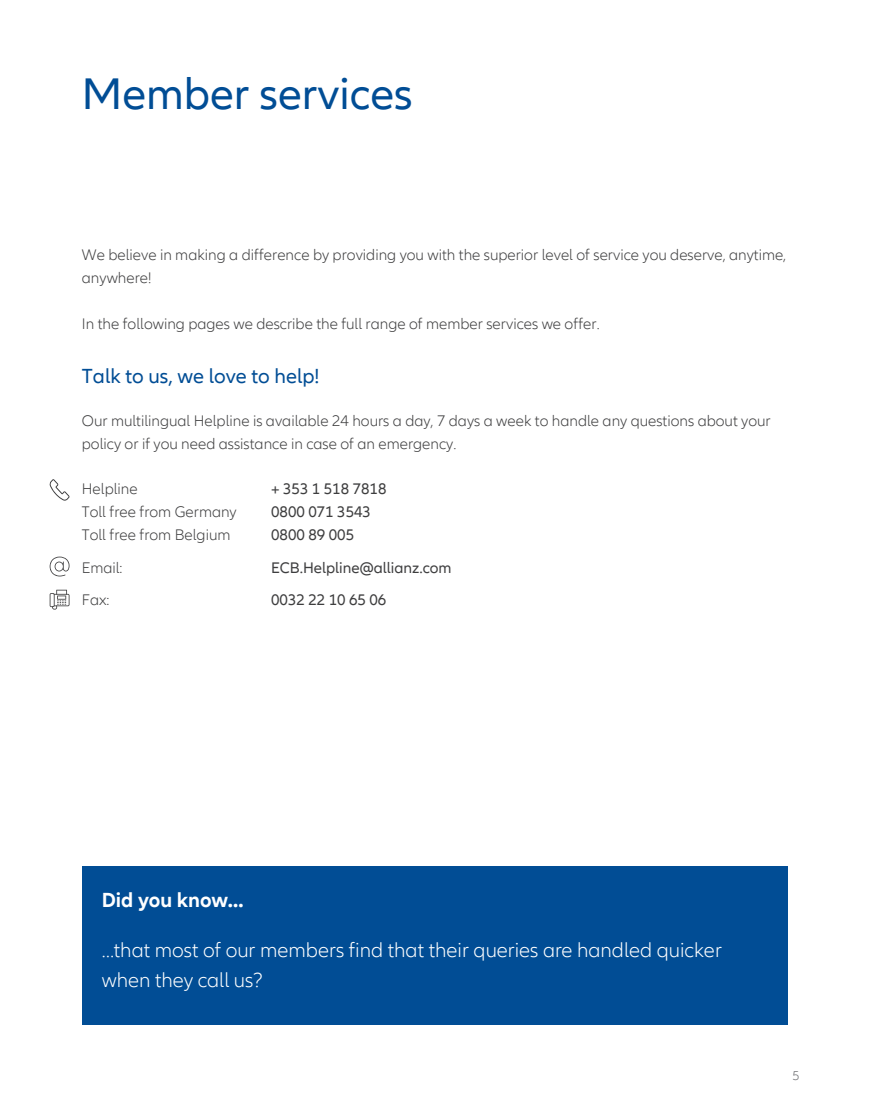
<style>
.page{position:relative;width:869px;height:1117px;background:#fff}
.page>*{position:absolute;margin:0;border:0;box-sizing:border-box;transform-origin:0 0}
.Normal_1{font:45.5px "Allianz Neo";color:#014d95}
.t1{font:300 21px/29.8px "Allianz Neo";color:#fff}
.Normal_1-2{font:21px "Allianz Neo";color:#014d95}
.t2{font:700 21px "Allianz Neo";color:#fff}
.Normal_1-3{font:300 15.75px/22.8px "Allianz Neo";color:#3e3e3f}
.Normal_1-4{font:15.75px "Allianz Neo";color:#3e3e3f}
.t3{font:300 13.12px "Allianz Neo";color:#6c6d70}
</style>
<div class="page">
<div style="left:82px;top:866px;width:704px;height:158px;background:#014d95"></div>
<svg style="left:49px;top:479px;width:21px;height:21px"></svg>
<svg style="left:50px;top:556px;width:19px;height:20px"></svg>
<div style="left:50px;top:593px;width:5px;height:14px;background:#6d6d6e;border-radius:2px"></div>
<svg style="left:50px;top:593px;width:4px;height:13px"></svg>
<svg style="left:52px;top:589px;width:17px;height:20px"></svg>
<p class="Normal_1" style="left:82px;top:68px;width:332px">Member services</p>
<p class="Normal_1-3" style="left:82px;top:244px;width:705px">We believe in making a difference by providing you with the superior level of service you deserve, anytime, anywhere!</p>
<p class="Normal_1-3" style="left:82px;top:312px;width:519px">In the following pages we describe the full range of member services we offer.</p>
<p class="Normal_1-2" style="left:82px;top:364px;width:239px">Talk to us, we love to help!</p>
<p class="Normal_1-3" style="left:82px;top:410px;width:690px">Our multilingual Helpline is available 24 hours a day, 7 days a week to handle any questions about your policy or if you need assistance in case of an emergency.</p>
<p class="Normal_1-3" style="left:82px;top:478px;width:57px">Helpline</p>
<p class="Normal_1-4" style="left:271px;top:480px;width:117px">+ 353 1 518 7818</p>
<p class="Normal_1-3" style="left:82px;top:501px;width:156px">Toll free from Germany</p>
<p class="Normal_1-4" style="left:271px;top:503px;width:101px">0800 071 3543</p>
<p class="Normal_1-3" style="left:82px;top:523px;width:150px">Toll free from Belgium</p>
<p class="Normal_1-4" style="left:271px;top:525px;width:84px">0800 89 005</p>
<p class="Normal_1-3" style="left:82px;top:556px;width:42px">Email:</p>
<p class="Normal_1-4" style="left:271px;top:558px;width:182px">ECB.Helpline@allianz.com</p>
<p class="Normal_1-3" style="left:82px;top:589px;width:29px">Fax:</p>
<p class="Normal_1-4" style="left:271px;top:591px;width:117px">0032 22 10 65 06</p>
<p class="t2" style="left:102px;top:887px;width:143px">Did you know…</p>
<p class="t1" style="left:102px;top:935px;width:621px">…that most of our members find that their queries are handled quicker when they call us?</p>
<p class="t3" style="left:792px;top:1067px;width:9px">5</p>
</div>
